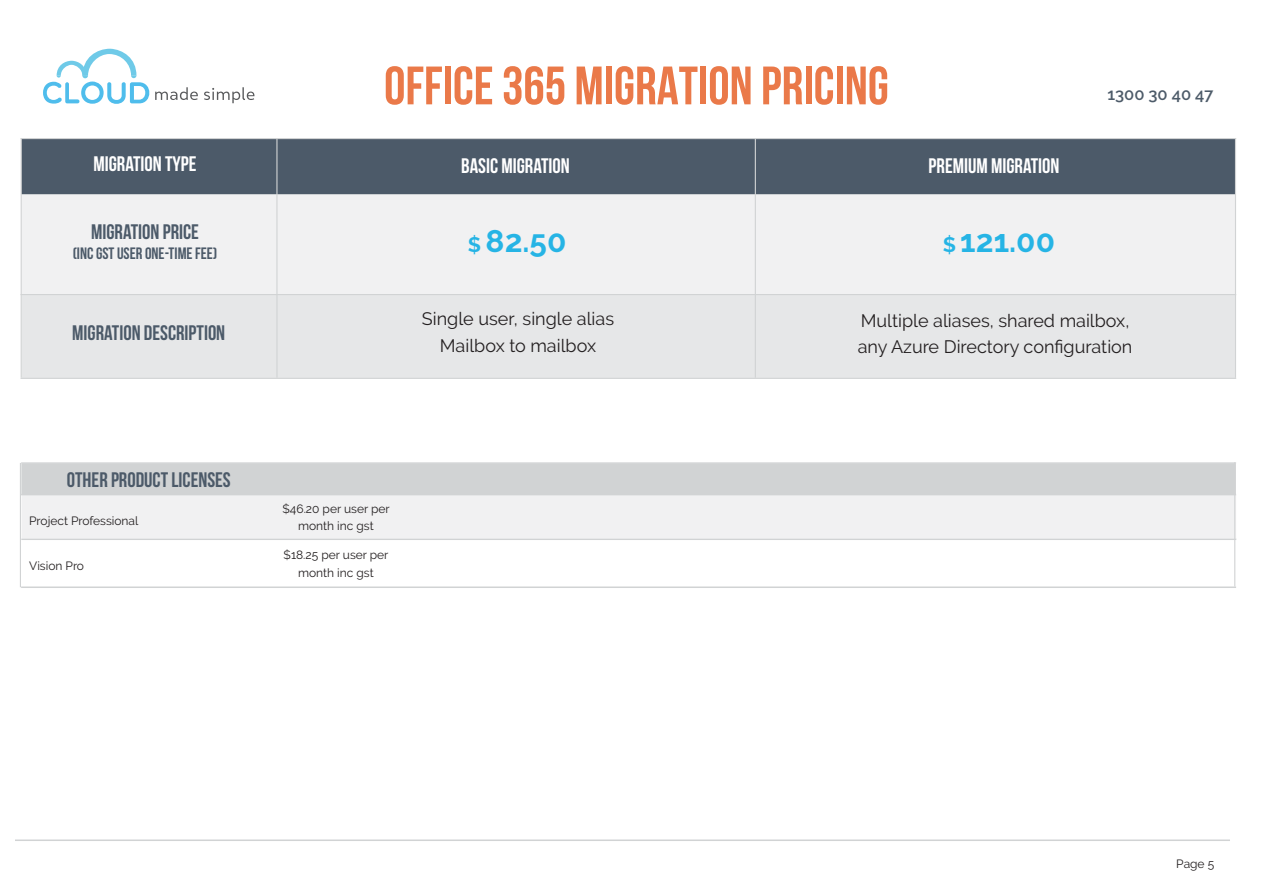
<style>
.page{position:relative;width:1263px;height:893px;background:#fff}
.page>*{position:absolute;margin:0;border:0;box-sizing:border-box;transform-origin:0 0}
.t1{font:700 54px "Bebas Neue";color:#ea7949}
.t2{font:700 31.5px "Raleway";color:#26b4e5}
.t3{font:21px "Bebas Neue";color:#4c5a69}
.t4{font:21px "Bebas Neue";color:#fff}
.t5{font:18px/26.4px "Raleway";color:#231f20;text-align:center}
.t6{font:16.5px "Bebas Neue";color:#4c5a69}
.t7{font:600 16.5px "Raleway";color:#4d5b69}
.t8{font:12px/17.4px "Raleway";color:#231f20;text-align:center}
.s1{font-size:21px}
</style>
<div class="page">
<div style="left:22px;top:495px;width:1214px;height:43px;background:#f1f1f2"></div>
<div style="left:21px;top:463px;width:1215px;height:31px;background:#d1d3d4"></div>
<div style="left:22px;top:194px;width:1213px;height:100px;background:#f1f1f2"></div>
<div style="left:22px;top:295px;width:1213px;height:83px;background:#e6e7e8"></div>
<hr style="left:15px;top:839px;width:1215px;height:2px;background:#d1d3d4">
<hr style="left:20px;top:463px;width:1px;height:124px;background:#d1d3d4">
<hr style="left:21px;top:462px;width:1215px;height:1px;background:#d1d3d4">
<svg style="left:204px;top:87px;width:50px;height:16px"></svg>
<svg style="left:43px;top:49px;width:155px;height:55px"></svg>
<div style="left:22px;top:139px;width:1213px;height:55px;background:#4c5a69"></div>
<hr style="left:21px;top:138px;width:1215px;height:1px;background:#d1d3d4">
<hr style="left:21px;top:294px;width:1215px;height:1px;background:#d1d3d4">
<hr style="left:21px;top:378px;width:1215px;height:1px;background:#d1d3d4">
<hr style="left:21px;top:138px;width:1px;height:240px;background:#d1d3d4">
<hr style="left:276px;top:138px;width:1px;height:240px;background:#d1d3d4">
<hr style="left:755px;top:138px;width:1px;height:240px;background:#d1d3d4">
<hr style="left:1235px;top:138px;width:1px;height:240px;background:#d1d3d4">
<hr style="left:1234px;top:462px;width:1px;height:124px;background:#d1d3d4">
<hr style="left:21px;top:538px;width:1215px;height:2px;background:#d1d3d4">
<hr style="left:21px;top:586px;width:1215px;height:2px;background:#d1d3d4">
<hr style="left:21px;top:494px;width:1215px;height:1px;background:#d1d3d4">
<h1 class="t1" style="left:384px;top:56px;width:506px">OFFICE 365 MIGRATION PRICING</h1>
<p class="t4" style="left:93px;top:152px;width:105px">MIGRATION TYPE</p>
<p class="t4" style="left:461px;top:154px;width:110px">BASIC MIGRATION</p>
<p class="t4" style="left:929px;top:154px;width:132px">PREMIUM MIGRATION</p>
<p class="t3" style="left:91px;top:221px;width:109px">MIGRATION PRICE</p>
<p class="t6" style="left:73px;top:244px;width:146px">(INC GST USER ONE-TIME FEE)</p>
<h2 class="t2" style="left:468px;top:223px;width:100px"><span class="s1">$</span> 82.50</h2>
<h2 class="t2" style="left:943px;top:223px;width:114px"><span class="s1">$</span> 121.00</h2>
<p class="t7" style="left:1107px;top:85px;width:108px">1300 30 40 47</p>
<p class="t3" style="left:72px;top:321px;width:155px">MIGRATION DESCRIPTION</p>
<p class="t3" style="left:67px;top:468px;width:165px">OTHER PRODUCT LICENSES</p>
<p class="t8" style="left:29px;top:512px;width:111px">Project Professional</p>
<p class="t8" style="left:29px;top:557px;width:56px">Vision Pro</p>
<p class="t5" style="left:422px;top:306px;width:194px">Single user, single alias<br>Mailbox to mailbox</p>
<p class="t5" style="left:858px;top:307px;width:276px;text-align:left">Multiple aliases, shared mailbox, any Azure Directory configuration</p>
<p class="t8" style="left:282px;top:500px;width:109px">$46.20 per user per month inc gst</p>
<p class="t8" style="left:284px;top:546px;width:106px">$18.25 per user per month inc gst</p>
<p class="t8" style="left:1176px;top:855px;width:40px">Page 5</p>
</div>
